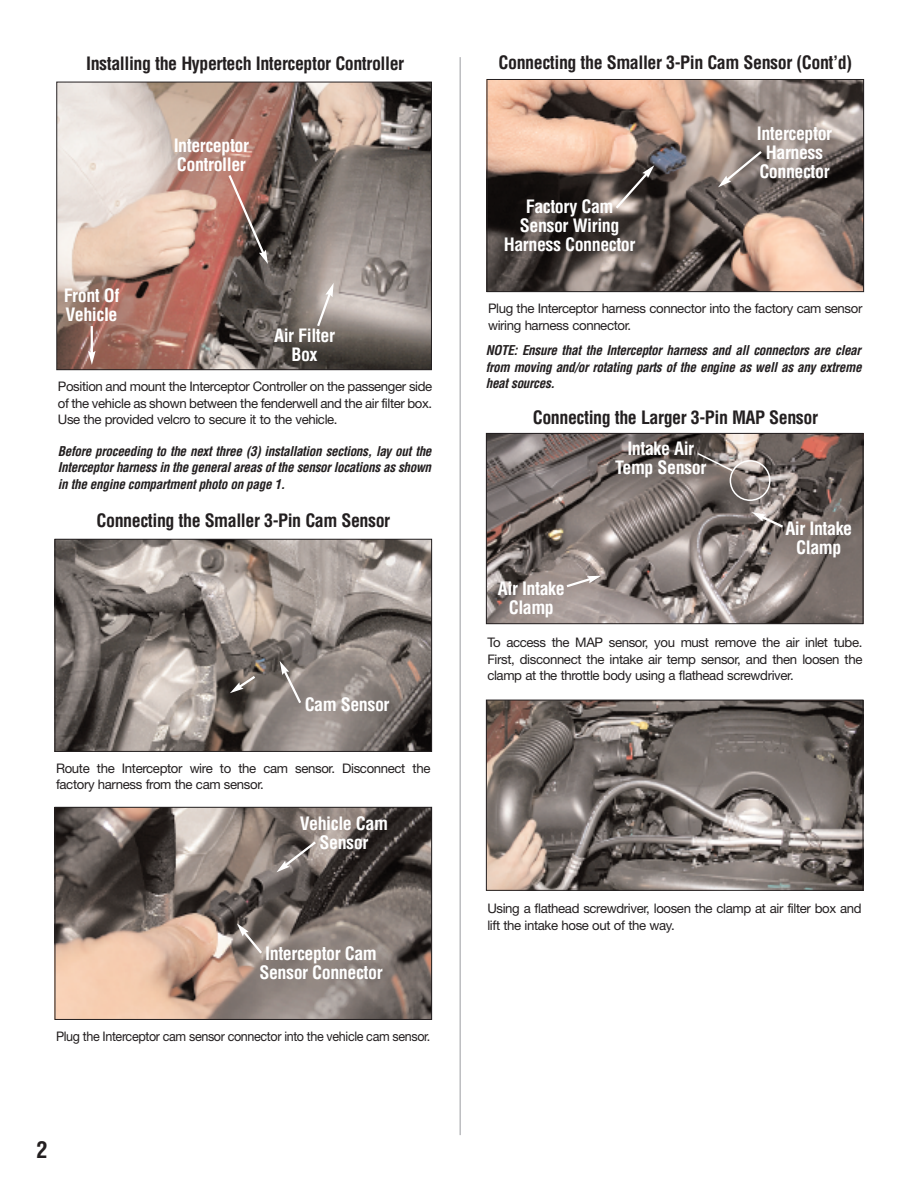
<style>
.page{position:relative;width:918px;height:1188px;background:#fff}
.page>*{position:absolute;margin:0;border:0;box-sizing:border-box;transform-origin:0 0}
.t1{font:700 condensed 22.5px "Helvetica";color:#231f20}
.t2{font:700 condensed 18px/19.2px "Helvetica";letter-spacing:-.025em;color:#fff;text-align:center}
.t3{font:700 condensed 18px "Helvetica";letter-spacing:-.025em;color:#231f20}
.t4{font:13.2px/16.5px "Helvetica Neue";letter-spacing:-.03em;color:#231f20}
.t5{font:italic 700 condensed 13.2px/16.5px "Helvetica";letter-spacing:-.025em;color:#231f20;text-align:justify}
.t6{font:13.2px "Helvetica Neue";letter-spacing:-.03em;color:#231f20;scale:.95 1}
</style>
<div class="page">
<hr style="left:459px;top:57px;width:2px;height:1078px;background:#bcbdc0">
<img style="left:58px;top:84px;width:372px;height:284px">
<div style="left:56px;top:82px;width:376px;height:288px;border:1px solid #231f20"></div>
<svg style="left:227px;top:173px;width:41px;height:91px;background:#856058"></svg>
<img style="left:57px;top:541px;width:373px;height:209px">
<div style="left:55px;top:539px;width:377px;height:213px;border:1px solid #231f20"></div>
<svg style="left:280px;top:661px;width:23px;height:45px"></svg>
<img style="left:57px;top:809px;width:373px;height:209px">
<div style="left:55px;top:807px;width:377px;height:213px;border:1px solid #231f20"></div>
<svg style="left:237px;top:923px;width:27px;height:33px"></svg>
<svg style="left:276px;top:839px;width:42px;height:33px"></svg>
<img style="left:489px;top:81px;width:373px;height:209px">
<div style="left:487px;top:79px;width:377px;height:213px;border:1px solid #231f20"></div>
<svg style="left:613px;top:165px;width:41px;height:46px;background:#665d58"></svg>
<svg style="left:718px;top:149px;width:46px;height:38px;background:#948882"></svg>
<svg style="left:230px;top:674px;width:28px;height:19px"></svg>
<svg style="left:315px;top:283px;width:19px;height:46px"></svg>
<svg style="left:88px;top:324px;width:8px;height:696px"></svg>
<img style="left:488px;top:435px;width:373px;height:187px">
<div style="left:486px;top:433px;width:377px;height:191px;border:1px solid #231f20"></div>
<svg style="left:564px;top:576px;width:37px;height:13px"></svg>
<svg style="left:752px;top:512px;width:34px;height:18px"></svg>
<img style="left:488px;top:702px;width:373px;height:187px">
<div style="left:486px;top:700px;width:377px;height:191px;border:1px solid #231f20"></div>
<svg style="left:696px;top:452px;width:75px;height:49px;background:#89807c"></svg>
<h2 class="t3" style="left:86px;top:53px;width:320px">Installing the Hypertech Interceptor Controller</h2>
<h2 class="t2" style="left:64px;top:286px;width:57px;text-align:left">Front Of<br>Vehicle</h2>
<h2 class="t2" style="left:174px;top:136px;width:77px;text-align:left">Interceptor<br>Controller</h2>
<h2 class="t2" style="left:274px;top:326px;width:62px">Air Filter<br>Box</h2>
<p class="t4" style="left:58px;top:378px;width:376px;text-align:justify">Position and mount the Interceptor Controller on the passenger side of the vehicle as shown between the fenderwell and the air filter box.<br>Use the provided velcro to secure it to the vehicle.</p>
<p class="t5" style="left:58px;top:443px;width:375px">Before proceeding to the next three (3) installation sections, lay out the Interceptor harness in the general areas of the sensor locations as shown in the engine compartment photo on page 1.</p>
<h2 class="t3" style="left:97px;top:510px;width:295px">Connecting the Smaller 3-Pin Cam Sensor</h2>
<h2 class="t2" style="left:305px;top:695px;width:86px">Cam Sensor</h2>
<p class="t4" style="left:56px;top:760px;width:376px">Route the Interceptor wire to the cam sensor. Disconnect the factory harness from the cam sensor.</p>
<h2 class="t2" style="left:300px;top:814px;width:90px">Vehicle Cam<br>Sensor</h2>
<h2 class="t2" style="left:260px;top:944px;width:125px">Interceptor Cam<br>Sensor Connector</h2>
<p class="t6" style="left:56px;top:1028px;width:396px">Plug the Interceptor cam sensor connector into the vehicle cam sensor.</p>
<h1 class="t1" style="left:37px;top:1137px;width:13px">2</h1>
<h2 class="t3" style="left:499px;top:52px;width:355px">Connecting the Smaller 3-Pin Cam Sensor (Cont’d)</h2>
<h2 class="t2" style="left:504px;top:197px;width:133px">Factory Cam<br>Sensor Wiring<br>Harness Connector</h2>
<h2 class="t2" style="left:757px;top:124px;width:77px">Interceptor<br>Harness<br>Connector</h2>
<p class="t4" style="left:488px;top:300px;width:376px">Plug the Interceptor harness connector into the factory cam sensor wiring harness connector.</p>
<p class="t5" style="left:486px;top:342px;width:377px">NOTE: Ensure that the Interceptor harness and all connectors are clear from moving and/or rotating parts of the engine as well as any extreme heat sources.</p>
<h2 class="t3" style="left:533px;top:407px;width:287px">Connecting the Larger 3-Pin MAP Sensor</h2>
<h2 class="t2" style="left:498px;top:579px;width:68px">Air Intake<br>Clamp</h2>
<h2 class="t2" style="left:615px;top:439px;width:93px">Intake Air<br>Temp Sensor</h2>
<h2 class="t2" style="left:785px;top:519px;width:68px">Air Intake<br>Clamp</h2>
<p class="t4" style="left:487px;top:634px;width:377px;text-align:justify">To access the MAP sensor, you must remove the air inlet tube.<br>First, disconnect the intake air temp sensor, and then loosen the clamp at the throttle body using a flathead screwdriver.</p>
<p class="t4" style="left:487px;top:900px;width:376px">Using a flathead screwdriver, loosen the clamp at air filter box and lift the intake hose out of the way.</p>
</div>
